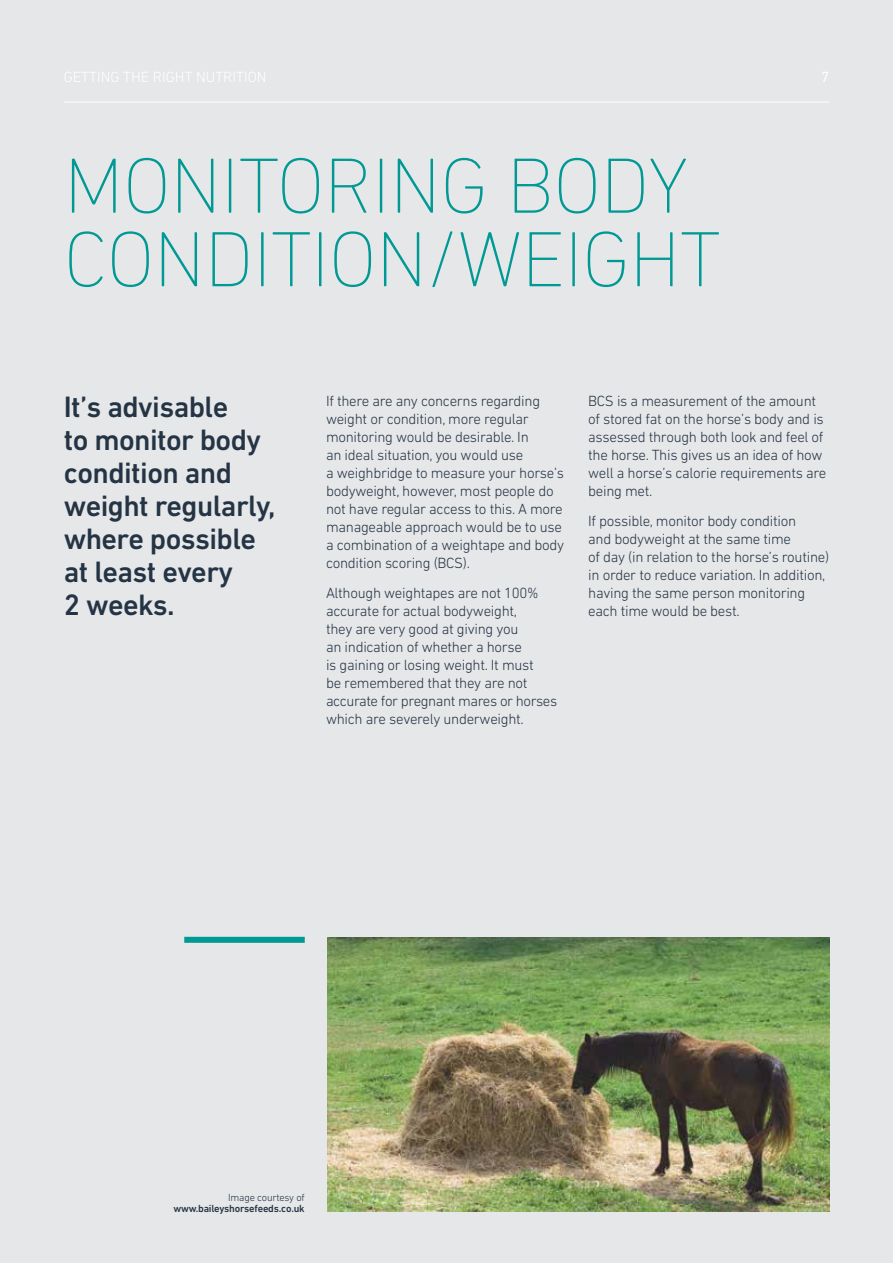
<style>
.page{position:relative;width:893px;height:1263px;background:#e6e7e9}
.page>*{position:absolute;margin:0;border:0;box-sizing:border-box;transform-origin:0 0}
.t1{font:200 79.5px/73.5px "DIN Next LT Pro";letter-spacing:-.01em;color:#009994}
.t2{font:500 30px/33px "DIN Next LT Pro";letter-spacing:-.02em;color:#243444}
.t3{font:300 15px/18px "DIN Next LT Pro";letter-spacing:-.02em;color:#243444}
.t4{font:15px "DIN Next LT Pro";color:#fff}
.t5{font:500 10.5px "DIN Next LT Pro";letter-spacing:-.02em;color:#243444}
.t6{font:300 10.5px "DIN Next LT Pro";letter-spacing:-.02em;color:#243444}
</style>
<div class="page">
<hr style="left:64px;top:102px;width:765px;height:1px;background:#fff">
<img style="left:327px;top:937px;width:502px;height:274px">
<div style="left:184px;top:937px;width:121px;height:6px;background:#009994"></div>
<h1 class="t1" style="left:64px;top:148px;width:658px">MONITORING BODY<br>CONDITION/WEIGHT</h1>
<p class="t4" style="left:821px;top:69px;width:10px">7</p>
<h2 class="t2" style="left:64px;top:390px;width:213px">It’s advisable<br>to monitor body condition and weight regularly, where possible at least every<br>2 weeks.</h2>
<p class="t3" style="left:326px;top:391px;width:240px">If there are any concerns regarding weight or condition, more regular monitoring would be desirable. In<br>an ideal situation, you would use<br>a weighbridge to measure your horse’s bodyweight, however, most people do not have regular access to this. A more manageable approach would be to use a combination of a weightape and body condition scoring (BCS).</p>
<p class="t3" style="left:326px;top:584px;width:233px">Although weightapes are not 100% accurate for actual bodyweight,<br>they are very good at giving you<br>an indication of whether a horse<br>is gaining or losing weight. It must<br>be remembered that they are not accurate for pregnant mares or horses which are severely underweight.</p>
<p class="t3" style="left:588px;top:391px;width:240px">BCS is a measurement of the amount of stored fat on the horse’s body and is assessed through both look and feel of the horse. This gives us an idea of how well a horse’s calorie requirements are being met.</p>
<p class="t3" style="left:588px;top:512px;width:242px">If possible, monitor body condition<br>and bodyweight at the same time<br>of day (in relation to the horse’s routine) in order to reduce variation. In addition, having the same person monitoring each time would be best.</p>
<p class="t6" style="left:228px;top:1192px;width:78px">Image courtesy of</p>
<p class="t5" style="left:173px;top:1202px;width:133px">www.baileyshorsefeeds.co.uk</p>
</div>
